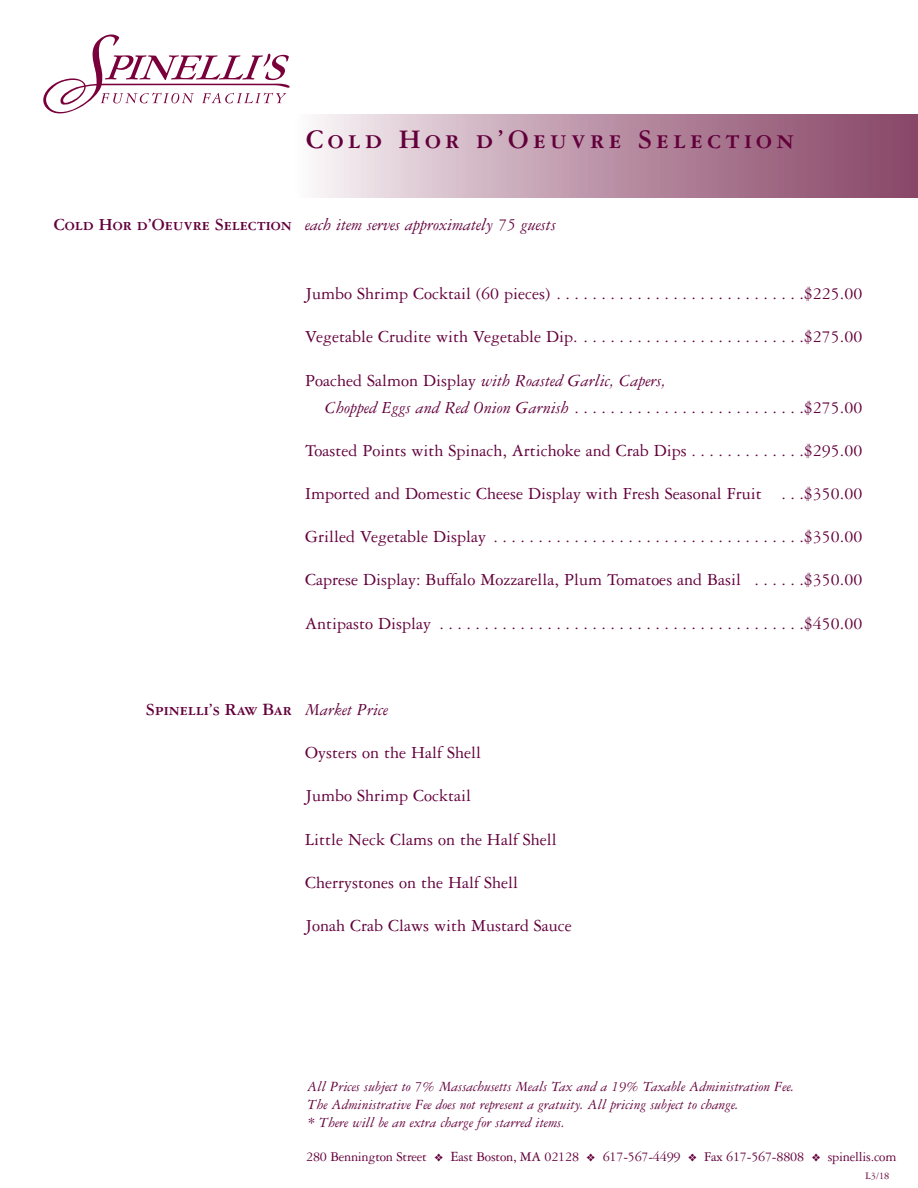
<style>
.page{position:relative;width:918px;height:1188px;background:#fff}
.page>*{position:absolute;margin:0;border:0;box-sizing:border-box;transform-origin:0 0}
.t1{font:28.5px "Garamond Three Bold SC";letter-spacing:.15em;color:#63003c}
.t2{font:18px "Garamond Three";color:#63003c}
.t3{font:italic 18px/27px "Garamond Three";color:#63003c}
.t4{font:18px "Garamond Three Bold SC";color:#63003c}
.t5{font:italic 15px/18px "Garamond Three";color:#63003c}
.t6{font:14.25px "Garamond Three";letter-spacing:-.015em;color:#63003c}
.t7{font:10.5px "Garamond Three";color:#63003c}
.s1{font-family:"Garamond Three Bold SC";font-style:normal}
.s2{font-style:normal}
.s3{font-family:"Garamond Three";font-style:italic}
.s4{font-size:15px}
</style>
<div class="page">
<div style="left:291px;top:115px;width:627px;height:83px;background:linear-gradient(to right,#f8f2f5,#843e60)"></div>
<svg style="left:43px;top:34px;width:247px;height:79px"></svg>
<h1 class="t1" style="left:306px;top:129px;width:489px">Cold Hor d’Oeuvre Selection</h1>
<p class="t3" style="left:54px;top:213px;width:504px"><span class="s1">Cold Hor d’Oeuvre Selection</span> each item serves approximately 75 guests</p>
<p class="t2" style="left:305px;top:288px;width:559px">Jumbo Shrimp Cocktail (60 pieces) . . . . . . . . . . . . . . . . . . . . . . . . . . . .$225.00</p>
<p class="t2" style="left:305px;top:331px;width:559px">Vegetable Crudite with Vegetable Dip. . . . . . . . . . . . . . . . . . . . . . . . . .$275.00</p>
<p class="t3" style="left:325px;top:368px;width:539px;text-indent:-20px"><span class="s2">Poached Salmon Display</span> with Roasted Garlic, Capers,<br>Chopped Eggs and Red Onion Garnish <span class="s2">. . . . . . . . . . . . . . . . . . . . . . . . . .$275.00</span></p>
<p class="t2" style="left:305px;top:444px;width:559px">Toasted Points with Spinach, Artichoke and Crab Dips . . . . . . . . . . . . .$295.00</p>
<p class="t2" style="left:305px;top:488px;width:559px">Imported and Domestic Cheese Display with Fresh Seasonal Fruit . . .$350.00</p>
<p class="t2" style="left:305px;top:531px;width:559px">Grilled Vegetable Display . . . . . . . . . . . . . . . . . . . . . . . . . . . . . . . . . . .$350.00</p>
<p class="t2" style="left:305px;top:574px;width:559px">Caprese Display: Buffalo Mozzarella, Plum Tomatoes and Basil . . . . . .$350.00</p>
<p class="t2" style="left:305px;top:617px;width:559px">Antipasto Display . . . . . . . . . . . . . . . . . . . . . . . . . . . . . . . . . . . . . . . . .$450.00</p>
<p class="t4" style="left:146px;top:703px;width:244px">Spinelli’s Raw Bar <span class="s3">Market Price</span></p>
<p class="t2" style="left:305px;top:747px;width:177px">Oysters on the Half Shell</p>
<p class="t2" style="left:305px;top:790px;width:167px">Jumbo Shrimp Cocktail</p>
<p class="t2" style="left:305px;top:833px;width:253px">Little Neck Clams on the Half Shell</p>
<p class="t2" style="left:305px;top:876px;width:214px">Cherrystones on the Half Shell</p>
<p class="t2" style="left:305px;top:920px;width:268px">Jonah Crab Claws with Mustard Sauce</p>
<p class="t5" style="left:308px;top:1079px;width:489px">All Prices subject to 7% Massachusetts Meals Tax and a 19% Taxable Administration Fee.<br>The Administrative Fee does not represent a gratuity. All pricing subject to change.<br>* There will be an extra charge for starred items.</p>
<p class="t6" style="left:306px;top:1152px;width:592px">280 Bennington Street ❖ <span class="s4">E</span>ast Boston, MA 02128 ❖ 617-567-4499 ❖ Fax 617-567-8808 ❖ spinellis.com</p>
<p class="t7" style="left:866px;top:1172px;width:25px">L3/18</p>
</div>
